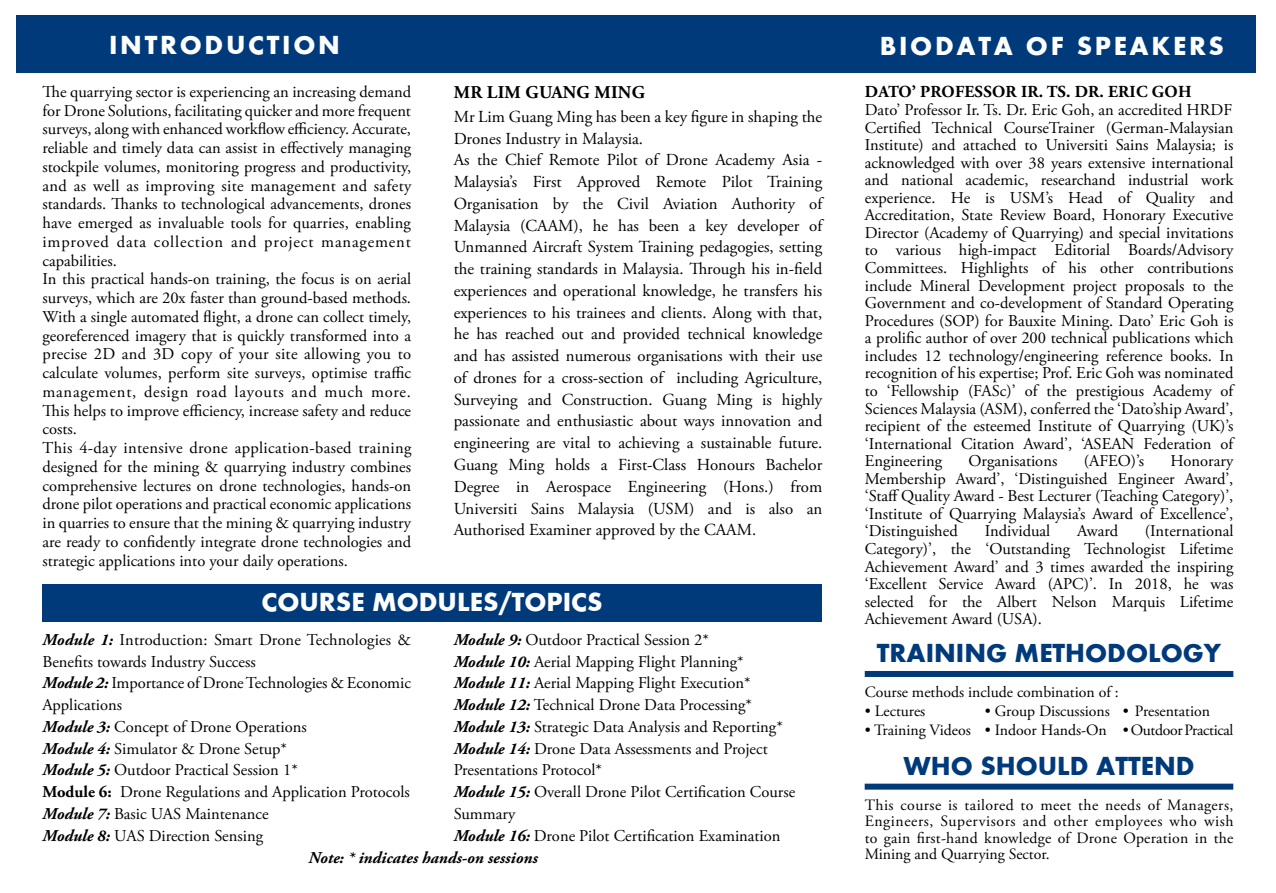
<style>
.page{position:relative;width:1276px;height:893px;background:#fff}
.page>*{position:absolute;margin:0;border:0;box-sizing:border-box;transform-origin:0 0}
.t1{font:700 27px "Futura";color:#003a7b}
.t2{font:700 27px "Futura";letter-spacing:.1em;color:#fff}
.t3{font:700 27px "Futura";color:#fff}
.t4{font:700 18px "Adobe Garamond Pro";letter-spacing:.015em;color:#000}
.t5{font:16.8px/21.8px "Adobe Garamond Pro";color:#000}
.t6{font:700 16.8px "Adobe Garamond Pro";letter-spacing:.015em;color:#000}
.t7{font:16.5px/17.5px "Adobe Garamond Pro";color:#000;text-align:justify}
.t8{font:italic 700 16.5px "Adobe Garamond Pro";color:#000}
.t9{font:15.75px/16.5px "Adobe Garamond Pro";color:#000;text-align:justify}
.s1{font-weight:700;font-style:italic}
.s2{font-weight:700}
</style>
<div class="page">
<div style="left:43px;top:584px;width:779px;height:38px;background:#003a7b"></div>
<div style="left:16px;top:15px;width:1240px;height:57px;background:#003a7b"></div>
<div style="left:865px;top:671px;width:368px;height:6px;background:#003a7b"></div>
<div style="left:864px;top:784px;width:369px;height:6px;background:#003a7b"></div>
<h1 class="t2" style="left:109px;top:33px;width:232px">INTRODUCTION</h1>
<h1 class="t2" style="left:879px;top:34px;width:346px">BIODATA OF SPEAKERS</h1>
<p class="t6" style="left:865px;top:82px;width:328px">DATO’ PROFESSOR IR. TS. DR. ERIC GOH</p>
<p class="t7" style="left:865px;top:102px;width:370px">Dato’ Professor Ir. Ts. Dr. Eric Goh, an accredited HRDF Certified Technical CourseTrainer (German-Malaysian Institute) and attached to Universiti Sains Malaysia; is acknowledged with over 38 years extensive international and national academic, researchand industrial work experience. He is USM’s Head of Quality and Accreditation, State Review Board, Honorary Executive Director (Academy of Quarrying) and special invitations to various high-impact Editorial Boards/Advisory Committees. Highlights of his other contributions include Mineral Development project proposals to the Government and co-development of Standard Operating Procedures (SOP) for Bauxite Mining. Dato’ Eric Goh is a prolific author of over 200 technical publications which includes 12 technology/engineering reference books. In recognition of his expertise; Prof. Eric Goh was nominated to ‘Fellowship (FASc)’ of the prestigious Academy of Sciences Malaysia (ASM), conferred the ‘Dato’ship Award’, recipient of the esteemed Institute of Quarrying (UK)’s ‘International Citation Award’, ‘ASEAN Federation of Engineering</p>
<p class="t7" style="left:42px;top:83px;width:370px;line-height:18.8px;text-align:left">The quarrying sector is experiencing an increasing demand for Drone Solutions, facilitating quicker and more frequent surveys, along with enhanced workflow efficiency. Accurate, reliable and timely data can assist in effectively managing stockpile volumes, monitoring progress and productivity, and as well as improving site management and safety standards. Thanks to technological advancements, drones have emerged as invaluable tools for quarries, enabling improved data collection and project management capabilities.<br>In this practical hands-on training, the focus is on aerial surveys, which are 20x faster than ground-based methods.<br>With a single automated flight, a drone can collect timely, georeferenced imagery that is quickly transformed into a precise 2D and 3D copy of your site allowing you to calculate volumes, perform site surveys, optimise traffic management, design road layouts and much more.<br>This helps to improve efficiency, increase safety and reduce costs.<br>This 4-day intensive drone application-based training designed for the mining &amp; quarrying industry combines comprehensive lectures on drone technologies, hands-on drone pilot operations and practical economic applications in quarries to ensure that the mining &amp; quarrying industry are ready to confidently integrate drone technologies and strategic applications into your daily operations.</p>
<p class="t4" style="left:454px;top:82px;width:193px">MR LIM GUANG MING</p>
<p class="t5" style="left:454px;top:106px;width:370px">Mr Lim Guang Ming has been a key figure in shaping the Drones Industry in Malaysia.<br>As the Chief Remote Pilot of Drone Academy Asia - Malaysia’s First Approved Remote Pilot Training Organisation by the Civil Aviation Authority of Malaysia (CAAM), he has been a key developer of Unmanned Aircraft System Training pedagogies, setting the training standards in Malaysia. Through his in-field experiences and operational knowledge, he transfers his experiences to his trainees and clients. Along with that, he has reached out and provided technical knowledge and has assisted numerous organisations with their use of drones for a cross-section of including Agriculture, Surveying and Construction. Guang Ming is highly passionate and enthusiastic about ways innovation and engineering are vital to achieving a sustainable future.<br>Guang Ming holds a First-Class Honours Bachelor Degree in Aerospace Engineering (Hons.) from Universiti Sains Malaysia (USM) and is also an Authorised Examiner approved by the CAAM.</p>
<p class="t7" style="left:968px;top:453px;width:90px">Organisations</p>
<p class="t7" style="left:1083px;top:453px;width:62px">(AFEO)’s</p>
<p class="t7" style="left:865px;top:453px;width:370px;text-indent:306px">Honorary Membership Award’, ‘Distinguished Engineer Award’, ‘Staff Quality Award - Best Lecturer (Teaching Category)’, ‘Institute of Quarrying Malaysia’s Award of Excellence’, ‘Distinguished</p>
<p class="t7" style="left:865px;top:523px;width:370px;text-indent:280px">(International Category)’, the ‘Outstanding Technologist Lifetime Achievement Award’ and 3 times awarded the inspiring ‘Excellent Service Award (APC)’. In 2018, he was selected for the Albert Nelson Marquis Lifetime Achievement Award (USA).</p>
<h1 class="t1" style="left:877px;top:641px;width:346px">TRAINING METHODOLOGY</h1>
<p class="t9" style="left:865px;top:684px;width:255px">Course methods include combination of :</p>
<p class="t9" style="left:865px;top:703px;width:62px">• Lectures</p>
<p class="t9" style="left:985px;top:703px;width:227px">• Group Discussions • Presentation</p>
<p class="t9" style="left:865px;top:722px;width:370px">• Training Videos • Indoor Hands-On • Outdoor Practical</p>
<p class="t7" style="left:984px;top:523px;width:67px">Individual</p>
<p class="t7" style="left:1077px;top:523px;width:42px">Award</p>
<h1 class="t3" style="left:261px;top:590px;width:343px">COURSE MODULES/TOPICS</h1>
<p class="t7" style="left:42px;top:629px;width:370px;line-height:21.8px;text-align:left"><span class="s1">Module 1:</span> Introduction: Smart Drone Technologies &amp; Benefits towards Industry Success<br><span class="s1">Module 2:</span> Importance of Drone Technologies &amp; Economic Applications<br><span class="s1">Module 3:</span> Concept of Drone Operations<br><span class="s1">Module 4:</span> Simulator &amp; Drone Setup*<br><span class="s1">Module 5:</span> Outdoor Practical Session 1*<br><span class="s2">Module 6:</span> Drone Regulations and Application Protocols <span class="s1">Module 7:</span> Basic UAS Maintenance<br><span class="s1">Module 8:</span> UAS Direction Sensing</p>
<p class="t7" style="left:454px;top:631px;width:257px"><span class="s1">Module 9:</span> Outdoor Practical Session 2*</p>
<p class="t7" style="left:454px;top:653px;width:292px"><span class="s1">Module 10:</span> Aerial Mapping Flight Planning*</p>
<p class="t7" style="left:454px;top:675px;width:298px"><span class="s1">Module 11:</span> Aerial Mapping Flight Execution*</p>
<p class="t7" style="left:454px;top:697px;width:300px"><span class="s1">Module 12:</span> Technical Drone Data Processing*</p>
<p class="t7" style="left:454px;top:718px;width:331px"><span class="s1">Module 13:</span> Strategic Data Analysis and Reporting*</p>
<p class="t7" style="left:454px;top:740px;width:316px"><span class="s1">Module 14:</span> Drone Data Assessments and Project</p>
<p class="t7" style="left:454px;top:762px;width:150px">Presentations Protocol*</p>
<p class="t7" style="left:454px;top:784px;width:343px"><span class="s1">Module 15:</span> Overall Drone Pilot Certification Course</p>
<p class="t7" style="left:454px;top:805px;width:63px">Summary</p>
<p class="t7" style="left:454px;top:827px;width:328px"><span class="s1">Module 16:</span> Drone Pilot Certification Examination</p>
<p class="t8" style="left:308px;top:849px;width:231px">Note: * indicates hands-on sessions</p>
<h1 class="t1" style="left:903px;top:754px;width:293px">WHO SHOULD ATTEND</h1>
<p class="t9" style="left:864px;top:797px;width:370px">This course is tailored to meet the needs of Managers, Engineers, Supervisors and other employees who wish to gain first-hand knowledge of Drone Operation in the Mining and Quarrying Sector.</p>
</div>
